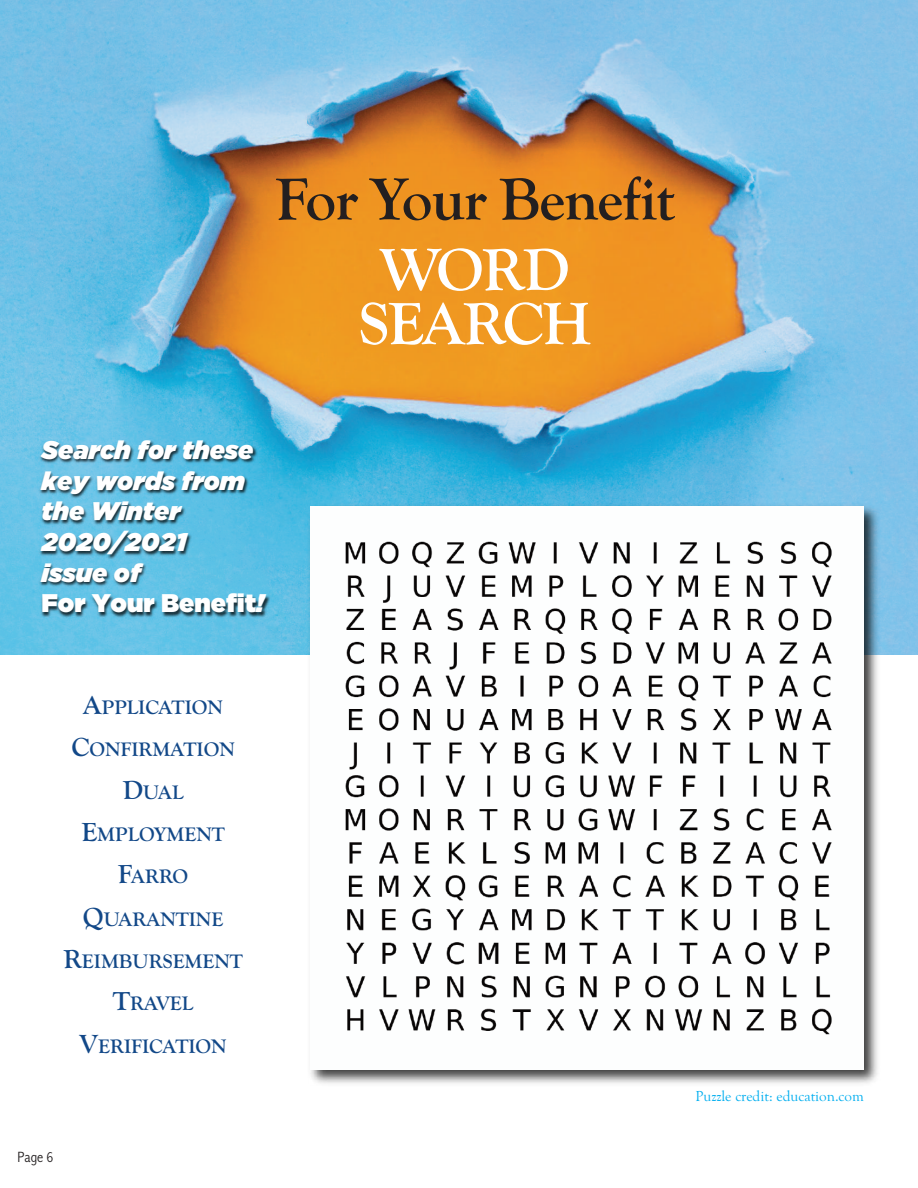
<style>
.page{position:relative;width:918px;height:1188px;background:#fff}
.page>*{position:absolute;margin:0;border:0;box-sizing:border-box;transform-origin:0 0}
.t1{font:700 61.5px "Goudy Old Style T";letter-spacing:-.025em;color:#231f20}
.t2{font:700 61.5px/54px "Goudy Old Style T";letter-spacing:-.025em;color:#fff;text-align:center}
.t3{font:italic 25.5px/30.6px "Gotham Ultra";color:#fff}
.t4{font:700 20.25px/42.3px "Goudy Old Style T";color:#124888;text-align:center}
.t5{font:15px "Goudy Old Style T";color:#00aeef}
.t6{font:300 condensed 15px "Abadi";color:#231f20}
.s1{font-style:normal}
.s2{font-size:27px}
</style>
<div class="page">
<img style="left:0;top:0;width:918px;height:655px">
<img style="left:306px;top:500px;width:577px;height:584px">
<img style="left:311px;top:506px;width:553px;height:564px">
<img style="left:35px;top:433px;width:271px;height:222px">
<h1 class="t1" style="left:275px;top:162px;width:401px">For Your Benefit</h1>
<h1 class="t2" style="left:359px;top:242px;width:233px">WORD<br>SEARCH</h1>
<p class="t3" style="left:42px;top:434px;width:224px">Search for these key words from the Winter<br>2020/2021<br>issue of<br><span class="s1">For Your Benefit</span>!</p>
<p class="t4" style="left:63px;top:686px;width:181px"><span class="s2">A</span>PPLICATION<br><span class="s2">C</span>ONFIRMATION<br><span class="s2">D</span>UAL<br><span class="s2">E</span>MPLOYMENT<br><span class="s2">F</span>ARRO<br><span class="s2">Q</span>UARANTINE<br><span class="s2">R</span>EIMBURSEMENT<br><span class="s2">T</span>RAVEL<br><span class="s2">V</span>ERIFICATION</p>
<p class="t6" style="left:18px;top:1148px;width:37px">Page 6</p>
<p class="t5" style="left:696px;top:1087px;width:170px">Puzzle credit: education.com</p>
</div>
